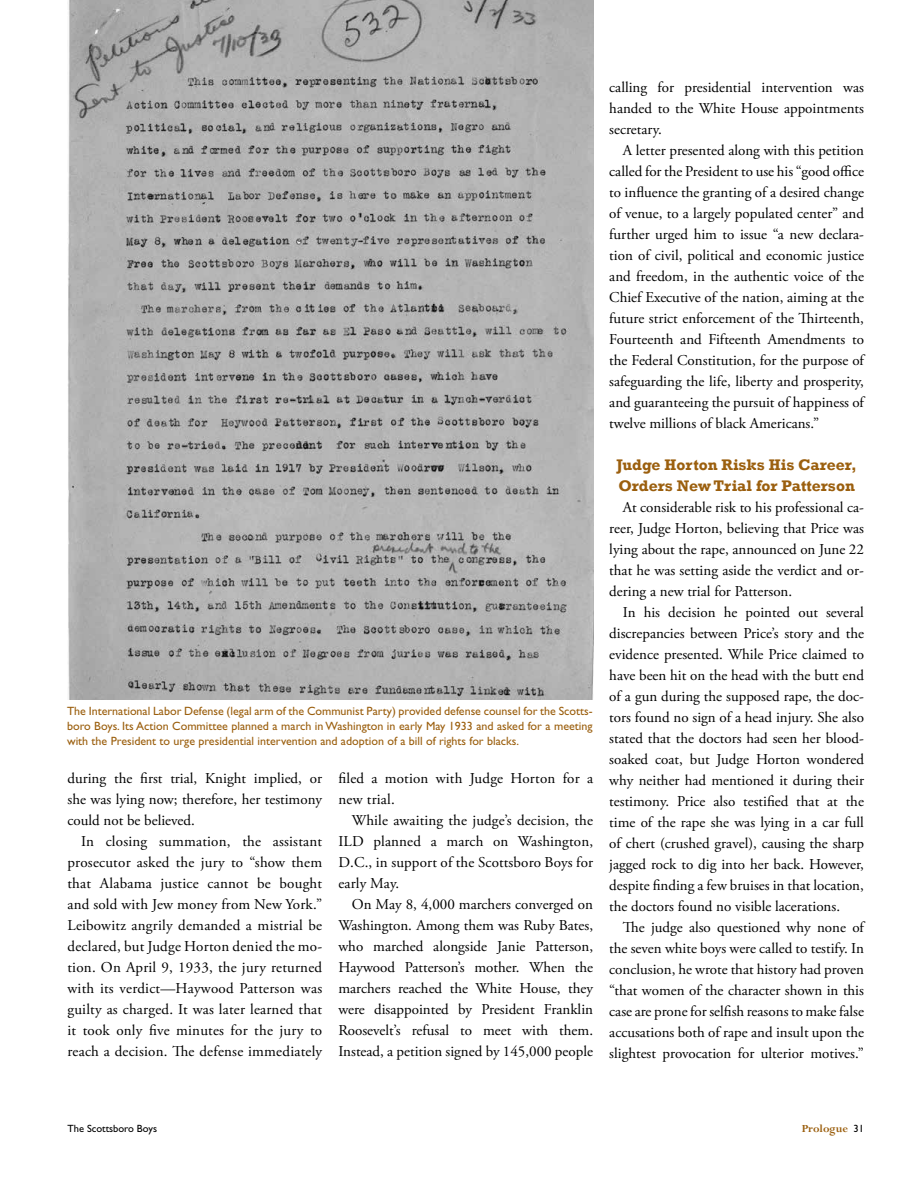
<style>
.page{position:relative;width:918px;height:1188px;background:#fff}
.page>*{position:absolute;margin:0;border:0;box-sizing:border-box;transform-origin:0 0}
.t1{font:700 15.75px "Rockwell";color:#9b5f0e}
.t2{font:15px/21px "Adobe Garamond Pro";color:#000;text-align:justify}
.t3{font:12px/15px "Gill Sans Std";color:#9b5f0e;text-align:justify}
.t4{font:700 12px "Perpetua Std";color:#9b5f0e}
.t5{font:10.5px "Gill Sans Std";color:#000}
.s1{font-family:"Gill Sans Std";font-weight:400;font-size:10.5px;color:#000}
</style>
<div class="page">
<img style="left:68px;top:0;width:526px;height:699px">
<p class="t3" style="left:67px;top:704px;width:527px">The International Labor Defense (legal arm of the Communist Party) provided defense counsel for the Scotts&shy;boro Boys. Its Action Committee planned a march in Washington in early May 1933 and asked for a meeting with the President to urge presidential intervention and adoption of a bill of rights for blacks.</p>
<p class="t2" style="left:68px;top:768px;width:256px">during the first trial, Knight implied, or she was lying now; therefore, her testimony could not be believed.</p>
<p class="t2" style="left:68px;top:831px;width:256px;text-indent:14px">In closing summation, the assistant prosecutor asked the jury to “show them that Alabama justice cannot be bought and sold with Jew money from New York.” Leibowitz angrily demanded a mistrial be declared, but Judge Horton denied the mo&shy;tion. On April 9, 1933, the jury returned with its verdict—Haywood Patterson was guilty as charged. It was later learned that it took only five minutes for the jury to reach a decision. The defense immediately</p>
<p class="t2" style="left:338px;top:768px;width:256px">filed a motion with Judge Horton for a new trial.</p>
<p class="t2" style="left:338px;top:810px;width:256px;text-indent:14px">While awaiting the judge’s decision, the ILD planned a march on Washington, D.C., in support of the Scottsboro Boys for early May.</p>
<p class="t2" style="left:338px;top:894px;width:256px;text-indent:14px">On May 8, 4,000 marchers converged on Washington. Among them was Ruby Bates, who marched alongside Janie Patterson, Haywood Patterson’s mother. When the marchers reached the White House, they were disappointed by President Franklin Roosevelt’s refusal to meet with them.<br>Instead, a petition signed by 145,000 people</p>
<p class="t2" style="left:609px;top:77px;width:256px">calling for presidential intervention was handed to the White House appointments secretary.</p>
<p class="t2" style="left:609px;top:140px;width:256px;text-indent:14px">A letter presented along with this petition called for the President to use his “good office to influence the granting of a desired change of venue, to a largely populated center” and further urged him to issue “a new declara&shy;tion of civil, political and economic justice and freedom, in the authentic voice of the Chief Executive of the nation, aiming at the future strict enforcement of the Thirteenth, Fourteenth and Fifteenth Amendments to the Federal Constitution, for the purpose of safeguarding the life, liberty and prosperity, and guaranteeing the pursuit of happiness of twelve millions of black Americans.”</p>
<p class="t1" style="left:616px;top:455px;width:242px">Judge Horton Risks His Career,</p>
<h5 class="t1" style="left:618px;top:476px;width:238px">Orders New Trial for Patterson</h5>
<p class="t2" style="left:609px;top:497px;width:256px;text-indent:14px">At considerable risk to his professional ca&shy;reer, Judge Horton, believing that Price was lying about the rape, announced on June 22 that he was setting aside the verdict and or&shy;dering a new trial for Patterson.</p>
<p class="t2" style="left:609px;top:602px;width:256px;text-indent:14px">In his decision he pointed out several discrepancies between Price’s story and the evidence presented. While Price claimed to have been hit on the head with the butt end of a gun during the supposed rape, the doc&shy;tors found no sign of a head injury. She also stated that the doctors had seen her blood&shy;soaked coat, but Judge Horton wondered why neither had mentioned it during their testimony. Price also testified that at the time of the rape she was lying in a car full of chert (crushed gravel), causing the sharp jagged rock to dig into her back. However, despite finding a few bruises in that location, the doctors found no visible lacerations.</p>
<p class="t2" style="left:609px;top:917px;width:256px;text-indent:14px">The judge also questioned why none of the seven white boys were called to testify. In conclusion, he wrote that history had proven “that women of the character shown in this case are prone for selfish reasons to make false accusations both of rape and insult upon the slightest provocation for ulterior motives.”</p>
<p class="t5" style="left:68px;top:1122px;width:91px">The Scottsboro Boys</p>
<p class="t4" style="left:802px;top:1123px;width:64px">Prologue <span class="s1">31</span></p>
</div>
